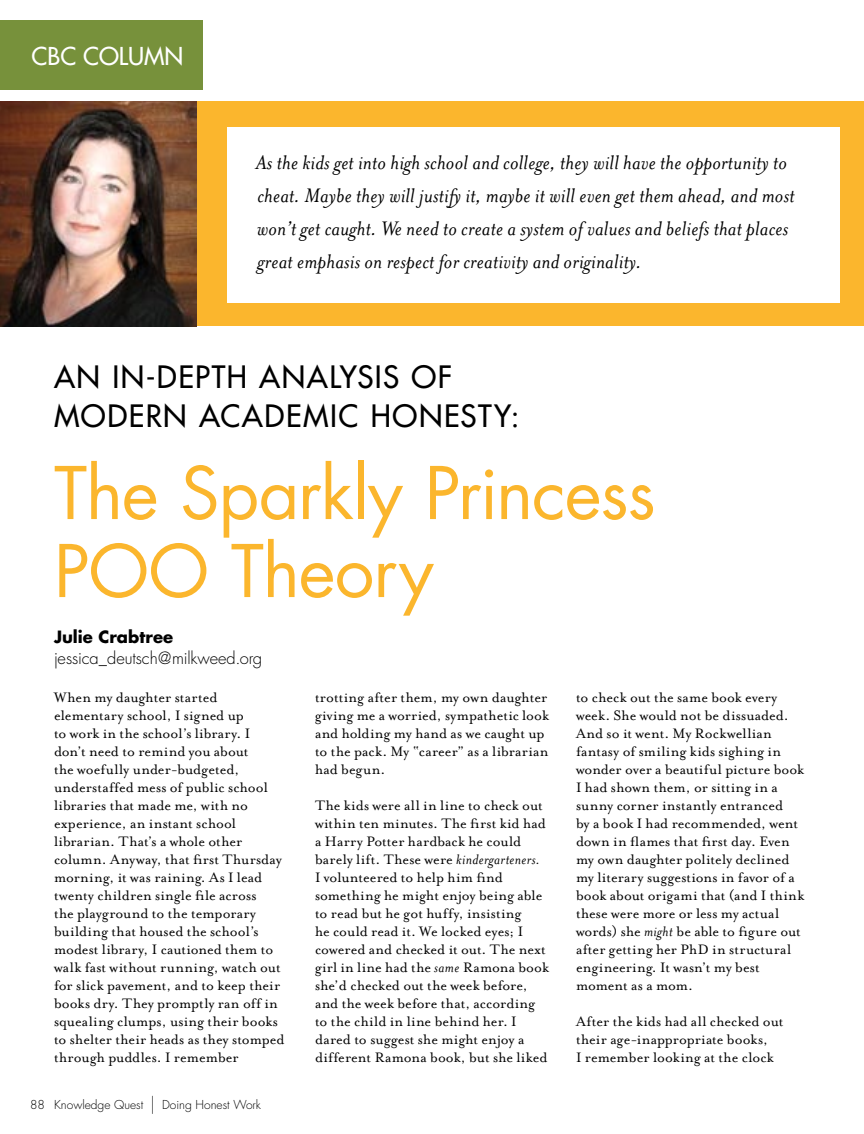
<style>
.page{position:relative;width:864px;height:1134px;background:#fff}
.page>*{position:absolute;margin:0;border:0;box-sizing:border-box;transform-origin:0 0}
.Column_Title{font:70.5px/78px "Futura";letter-spacing:-.015em;color:#fbb62d}
.Feature_Subhead{font:30px "Futura";letter-spacing:.05em;color:#000}
.Department_Header{font:24px "Futura";color:#fff}
.Department_Quote{font:italic 22.5px/33px "Mrs Eaves";letter-spacing:.01em;color:#000}
.Column_Byline{font:300 16.5px "Futura";letter-spacing:-.01em;color:#000}
.Column_Byline-2{font:700 16.5px "Futura";color:#000}
.Body{font:15.75px/18px "Mrs Eaves Roman";letter-spacing:.005em;color:#000}
.t1{font:300 12px "Futura";color:#000}
.s1{font-family:"Mrs Eaves";font-style:italic}
.s2{font-size:18px}
</style>
<div class="page">
<div style="left:0;top:101px;width:864px;height:225px;background:#fbb62d"></div>
<div style="left:227px;top:127px;width:612px;height:176px;background:#fff"></div>
<div style="left:0;top:20px;width:202px;height:70px;background:#77913b"></div>
<img style="left:0;top:102px;width:197px;height:225px">
<p class="Department_Header" style="left:32px;top:41px;width:85px">CBC COLUM</p>
<p class="Department_Header" style="left:165px;top:41px;width:20px">N</p>
<p class="Department_Quote" style="left:256px;top:146px;width:540px">As the kids get into high school and college, they will have the opportunity to cheat. Maybe they will justify it, maybe it will even get them ahead, and most won’t get caught. We need to create a system of values and beliefs that places great emphasis on respect for creativity and originality.</p>
<p class="Feature_Subhead" style="left:54px;top:359px;width:159px">AN IN-DEPTH</p>
<p class="Feature_Subhead" style="left:259px;top:359px;width:97px">ANALYSIS</p>
<p class="Feature_Subhead" style="left:411px;top:359px;width:36px">OF</p>
<p class="Feature_Subhead" style="left:54px;top:398px;width:189px">MODERN ACAD</p>
<p class="Feature_Subhead" style="left:286px;top:398px;width:235px">EMIC HON ESTY:</p>
<p class="Column_Title" style="left:54px;top:455px;width:603px">The Sparkly Princess<br>POO</p>
<p class="Column_Title" style="left:231px;top:533px;width:205px">Theory</p>
<p class="Column_Byline-2" style="left:54px;top:626px;width:121px">Julie Crabtree</p>
<p class="Column_Byline" style="left:54px;top:648px;width:210px">jessica_deutsch@milkweed.org</p>
<p class="Body" style="left:54px;top:689px;width:232px">When my daughter started elementary school, I signed up<br>to work in the school’s library. I don’t need to remind you about<br>the woefully under-budgeted, understaffed mess of public school libraries that made me, with no experience, an instant school librarian. That’s a whole other column. Anyway, that first Thursday morning, it was raining. As I lead twenty children single file across<br>the playground to the temporary building that housed the school’s modest library, I cautioned them to walk fast without running, watch out for slick pavement, and to keep their books dry. They promptly ran off in squealing clumps, using their books to shelter their heads as they stomped through puddles. I remember</p>
<p class="Body" style="left:315px;top:689px;width:235px">trotting after them, my own daughter giving me a worried, sympathetic look and holding my hand as we caught up to the pack. My “career” as a librarian had begun.</p>
<p class="Body" style="left:315px;top:797px;width:235px">The kids were all in line to check out within ten minutes. The first kid had a Harry Potter hardback he could barely lift. These were <span class="s1">kindergarteners.<br></span>I volunteered to help him find something he might enjoy being able to read but he got huffy, insisting<br>he could read it. We locked eyes; I cowered and checked it out. The next girl in line had the <span class="s1">same</span> Ramona book she’d checked out the week before, and the week before that, according to the child in line behind her. I dared to suggest she might enjoy a different Ramona book, but she liked</p>
<p class="t1" style="left:30px;top:1097px;width:232px">88 Knowledge Quest <span class="s2">|</span> Doing Honest Work</p>
<p class="Body" style="left:576px;top:689px;width:230px">to check out the same book every week. She would not be dissuaded.<br>And so it went. My Rockwellian fantasy of smiling kids sighing in wonder over a beautiful picture book<br>I had shown them, or sitting in a sunny corner instantly entranced<br>by a book I had recommended, went down in flames that first day. Even my own daughter politely declined my literary suggestions in favor of a book about origami that (and I think these were more or less my actual words) she <span class="s1">might</span> be able to figure out after getting her PhD in structural engineering. It wasn’t my best moment as a mom.</p>
<p class="Body" style="left:576px;top:1013px;width:209px">After the kids had all checked out their age-inappropriate books,<br>I remember looking at the clock</p>
</div>
